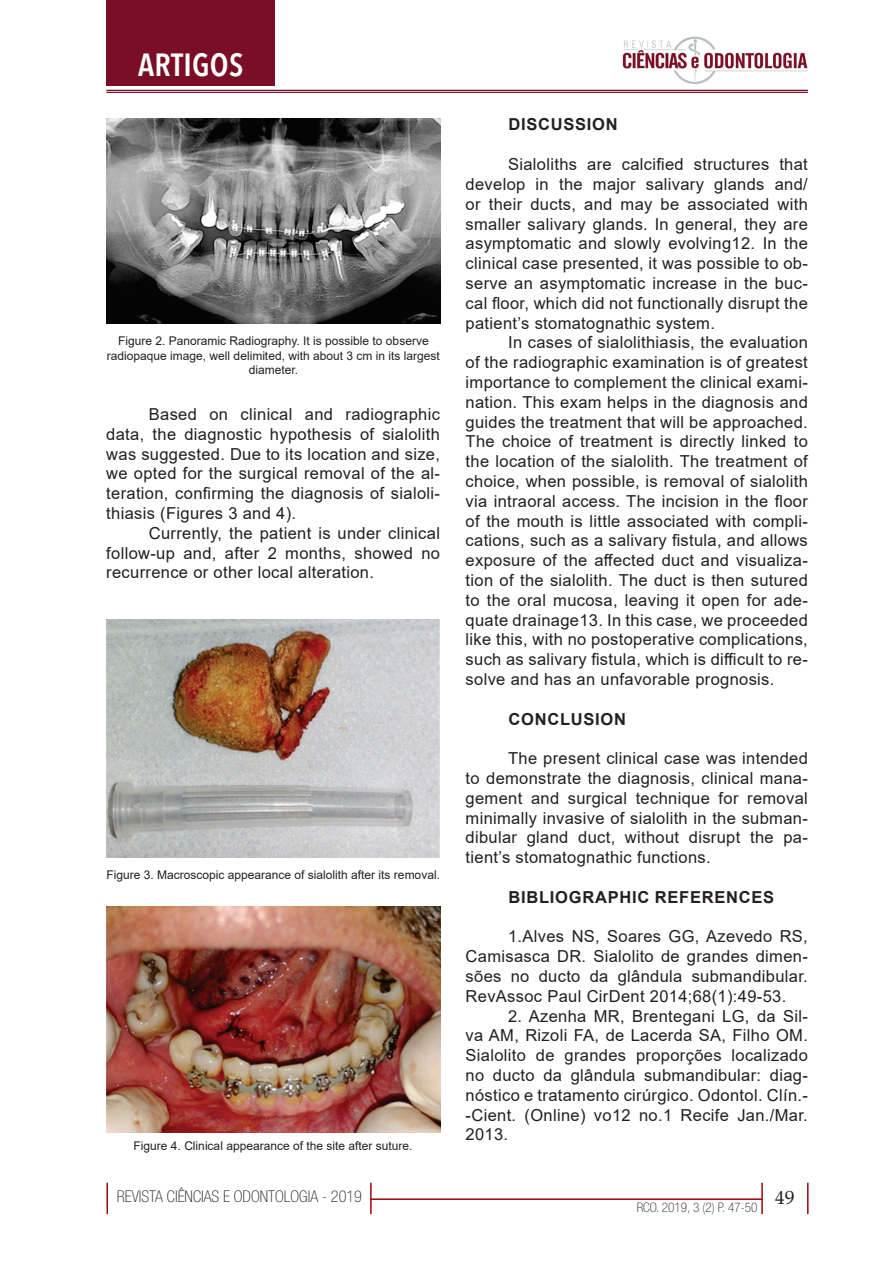
<style>
.page{position:relative;width:893px;height:1263px;background:#fff}
.page>*{position:absolute;margin:0;border:0;box-sizing:border-box;transform-origin:0 0}
.t1{font:600 condensed 31.8px "Avenir Next LT Pro";letter-spacing:.01em;color:#fff}
.t2{font:19.2px "Book Antiqua";color:#231f20}
.t3{font:16.5px/19.8px "Arial";letter-spacing:.02em;color:#231f20;text-align:justify}
.t4{font:700 16.5px "Arial";letter-spacing:.045em;color:#231f20}
.t5{font:100 condensed 16.2px "Helvetica Neue LT Std";color:#231f20}
.t6{font:100 condensed 13.2px "Helvetica Neue LT Std";color:#231f20}
.t7{font:12px/14.4px "Arial";color:#231f20;text-align:center}
</style>
<div class="page">
<hr style="left:807px;top:1183px;width:1px;height:31px;background:#9d070d">
<hr style="left:106px;top:1183px;width:2px;height:31px;background:#9d070d">
<hr style="left:370px;top:1183px;width:2px;height:31px;background:#9d070d">
<hr style="left:761px;top:1183px;width:2px;height:31px;background:#9d070d">
<hr style="left:371px;top:1198px;width:391px;height:2px;background:#9d070d">
<img style="left:622px;top:36px;width:186px;height:48px">
<div style="left:106px;top:0;width:169px;height:86px;background:#7b0e27"></div>
<hr style="left:106px;top:90px;width:702px;height:1px;background:#7b0e27">
<hr style="left:106px;top:92px;width:702px;height:1px;background:#7b0e27">
<img style="left:106px;top:118px;width:334px;height:206px">
<img style="left:106px;top:619px;width:334px;height:238px">
<img style="left:106px;top:906px;width:334px;height:226px">
<h1 class="t1" style="left:138px;top:45px;width:107px">ARTIGOS</h1>
<p class="t7" style="left:107px;top:334px;width:334px">Figure 2. Panoramic Radiography. It is possible to observe radiopaque image, well delimited, with about 3 cm in its largest diameter.</p>
<p class="t3" style="left:106px;top:404px;width:335px;text-indent:43px">Based on clinical and radiographic data, the diagnostic hypothesis of sialolith was suggested. Due to its location and size, we opted for the surgical removal of the al&shy;teration, confirming the diagnosis of sialoli&shy;thiasis (Figures 3 and 4).</p>
<p class="t3" style="left:106px;top:523px;width:335px;text-indent:43px">Currently, the patient is under clinical follow-up and, after 2 months, showed no recurrence or other local alteration.</p>
<p class="t7" style="left:107px;top:867px;width:335px">Figure 3. Macroscopic appearance of sialolith after its removal.</p>
<p class="t7" style="left:134px;top:1138px;width:280px">Figure 4. Clinical appearance of the site after suture.</p>
<p class="t4" style="left:508px;top:113px;width:111px">DISCUSSION</p>
<p class="t3" style="left:466px;top:154px;width:344px;text-indent:43px">Sialoliths are calcified structures that develop in the major salivary glands and/ or their ducts, and may be associated with smaller salivary glands. In general, they are asymptomatic and slowly evolving12. In the clinical case presented, it was possible to ob&shy;serve an asymptomatic increase in the buc&shy;cal floor, which did not functionally disrupt the patient’s stomatognathic system.</p>
<p class="t3" style="left:466px;top:332px;width:344px;text-indent:43px">In cases of sialolithiasis, the evaluation of the radiographic examination is of greatest importance to complement the clinical exami&shy;nation. This exam helps in the diagnosis and guides the treatment that will be approached.<br>The choice of treatment is directly linked to the location of the sialolith. The treatment of choice, when possible, is removal of sialolith via intraoral access. The incision in the floor of the mouth is little associated with compli&shy;cations, such as a salivary fistula, and allows exposure of the affected duct and visualiza&shy;tion of the sialolith. The duct is then sutured to the oral mucosa, leaving it open for ade&shy;quate drainage13. In this case, we proceeded like this, with no postoperative complications, such as salivary fistula, which is difficult to re&shy;solve and has an unfavorable prognosis.</p>
<p class="t4" style="left:508px;top:707px;width:119px">CONCLUSION</p>
<p class="t3" style="left:466px;top:748px;width:344px;text-indent:43px">The present clinical case was intended to demonstrate the diagnosis, clinical mana&shy;gement and surgical technique for removal minimally invasive of sialolith in the subman&shy;dibular gland duct, without disrupt the pa&shy;tient’s stomatognathic functions.</p>
<p class="t4" style="left:508px;top:885px;width:267px">BIBLIOGRAPHIC REFERENCES</p>
<p class="t3" style="left:466px;top:926px;width:344px;text-indent:43px">1.Alves NS, Soares GG, Azevedo RS, Camisasca DR. Sialolito de grandes dimen&shy;sões no ducto da glândula submandibular.<br>RevAssoc Paul CirDent 2014;68(1):49-53.</p>
<p class="t3" style="left:466px;top:1006px;width:344px;text-indent:43px">2. Azenha MR, Brentegani LG, da Sil&shy;va AM, Rizoli FA, de Lacerda SA, Filho OM.<br>Sialolito de grandes proporções localizado no ducto da glândula submandibular: diag&shy;nóstico e tratamento cirúrgico. Odontol. Clín.- -Cient. (Online) vo12 no.1 Recife Jan./Mar.<br>2013.</p>
<p class="t5" style="left:117px;top:1187px;width:247px">REVISTA CIÊNCIAS E ODONTOLOGIA - 2019</p>
<p class="t2" style="left:775px;top:1184px;width:21px">49</p>
<p class="t6" style="left:637px;top:1200px;width:122px">RCO. 2019, 3 (2) P. 47-50</p>
</div>
